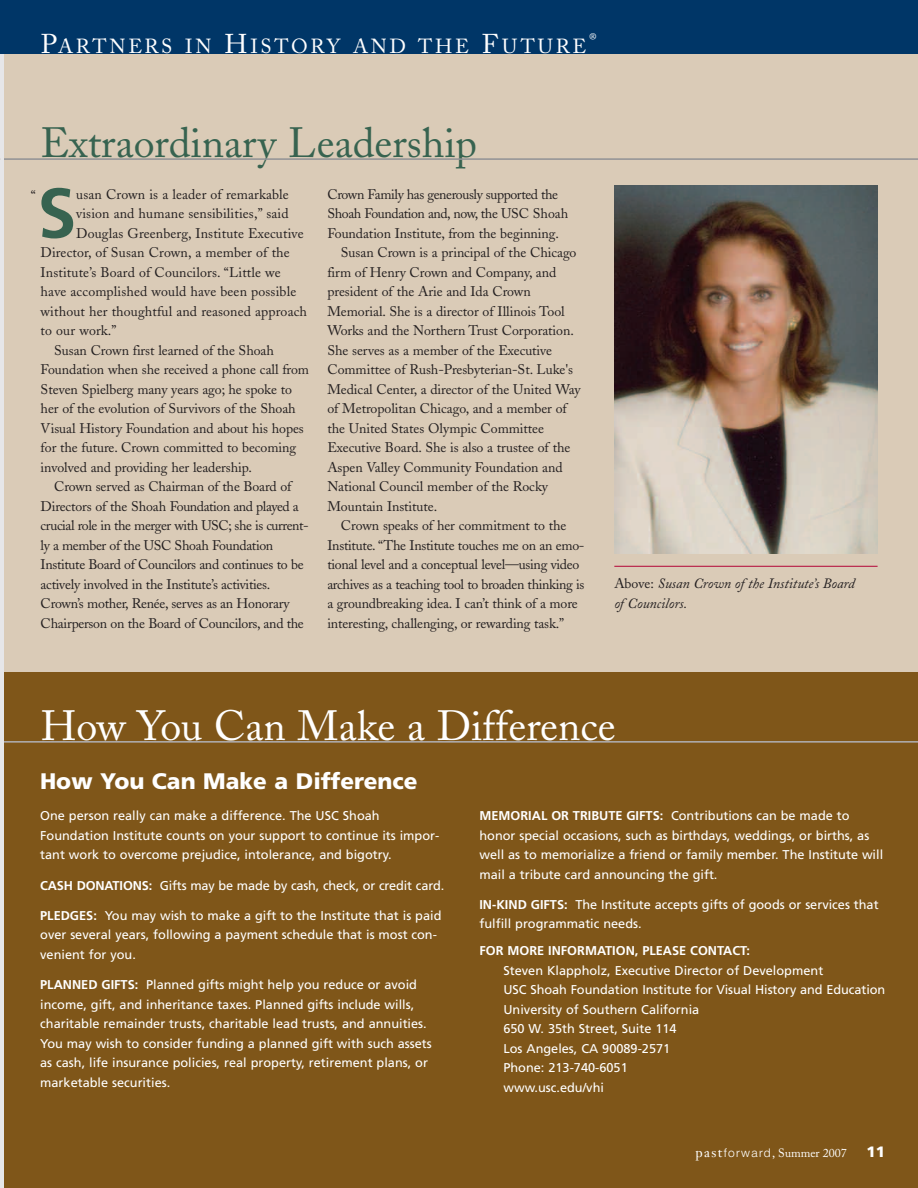
<style>
.page{position:relative;width:918px;height:1188px;background:#fff}
.page>*{position:absolute;margin:0;border:0;box-sizing:border-box;transform-origin:0 0}
.t1{font:700 70.2px "Frutiger";color:#376350}
.t2{font:42px "Adobe Caslon";color:#fff}
.t3{font:42px "Adobe Caslon";color:#376350}
.t4{font:900 22.5px "Frutiger";color:#fff}
.t5{font:20.25px "Adobe Caslon";letter-spacing:.135em;color:#fff}
.t6{font:900 15px "Frutiger";color:#fff}
.t7{font:italic 14.1px/19.5px "Adobe Caslon";color:#231f20}
.t8{font:13.8px "Adobe Caslon";letter-spacing:-.005em;color:#231f20}
.t9{font:13.8px "Adobe Caslon";letter-spacing:-.025em;color:#231f20}
.t10{font:13.8px "Adobe Caslon";letter-spacing:-.03em;color:#231f20}
.t11{font:13.5px "Adobe Caslon";color:#fff}
.t12{font:12.75px/19.5px "Frutiger";color:#fff}
.t13{font:700 12.75px "Frutiger";color:#fff}
.t14{font:12px "Adobe Caslon";color:#fff}
.s1{font-size:27px}
.s2{font-style:normal;font-size:13.8px}
.s3{font-weight:700}
.s4{font-family:"Janson Text";font-size:13.5px}
.s5{font-family:"Helvetica Neue";font-weight:300}
</style>
<div class="page">
<div style="left:0;top:40px;width:918px;height:640px;background:#dacbb7"></div>
<div style="left:0;top:672px;width:918px;height:516px;background:#7f5619"></div>
<hr style="left:0;top:158px;width:918px;height:2px;background:#919295">
<hr style="left:0;top:741px;width:918px;height:2px;background:#b0b0b5">
<img style="left:614px;top:185px;width:264px;height:369px">
<hr style="left:614px;top:566px;width:264px;height:1px;background:#b30437">
<hr style="left:0;top:32px;width:4px;height:1156px;background:#e6e6e8">
<div style="left:0;top:0;width:918px;height:54px;background:#003667"></div>
<h3 class="t5" style="left:41px;top:39px;width:547px"><span class="s1">P</span>ARTNERS IN <span class="s1">H</span>ISTORY AND THE <span class="s1">F</span>UTURE</h3>
<p class="t11" style="left:589px;top:34px;width:9px">®</p>
<h2 class="t3" style="left:40px;top:127px;width:438px">Extraordinary Leadership</h2>
<h1 class="t1" style="left:37px;top:185px;width:41px">S</h1>
<p class="t8" style="left:76px;top:189px;width:214px">usan Crown is a leader of remarkable</p>
<p class="t10" style="left:327px;top:189px;width:232px">Crown Family has generously supported the</p>
<p class="t10" style="left:327px;top:208px;width:242px">Shoah Foundation and, now, the USC Shoah</p>
<p class="t8" style="left:327px;top:228px;width:233px">Foundation Institute, from the beginning.</p>
<p class="t8" style="left:341px;top:247px;width:237px">Susan Crown is a principal of the Chicago</p>
<p class="t8" style="left:327px;top:267px;width:230px">firm of Henry Crown and Company, and</p>
<p class="t8" style="left:327px;top:286px;width:205px">president of the Arie and Ida Crown</p>
<p class="t8" style="left:327px;top:306px;width:239px">Memorial. She is a director of Illinois Tool</p>
<p class="t8" style="left:327px;top:325px;width:248px">Works and the Northern Trust Corporation.</p>
<p class="t8" style="left:327px;top:345px;width:226px">She serves as a member of the Executive</p>
<p class="t8" style="left:327px;top:364px;width:247px">Committee of Rush-Presbyterian-St. Luke's</p>
<p class="t8" style="left:327px;top:384px;width:255px">Medical Center, a director of the United Way</p>
<p class="t8" style="left:327px;top:403px;width:241px">of Metropolitan Chicago, and a member of</p>
<p class="t8" style="left:327px;top:423px;width:218px">the United States Olympic Committee</p>
<p class="t8" style="left:327px;top:442px;width:244px">Executive Board. She is also a trustee of the</p>
<p class="t8" style="left:327px;top:462px;width:237px">Aspen Valley Community Foundation and</p>
<p class="t8" style="left:327px;top:481px;width:222px">National Council member of the Rocky</p>
<p class="t8" style="left:327px;top:501px;width:111px">Mountain Institute.</p>
<p class="t8" style="left:341px;top:520px;width:227px">Crown speaks of her commitment to the</p>
<p class="t8" style="left:327px;top:540px;width:259px">Institute. “The Institute touches me on an emo-</p>
<p class="t8" style="left:327px;top:559px;width:254px">tional level and a conceptual level—using video</p>
<p class="t9" style="left:327px;top:579px;width:258px">archives as a teaching tool to broaden thinking is</p>
<p class="t8" style="left:327px;top:598px;width:252px">a groundbreaking idea. I can’t think of a more</p>
<p class="t8" style="left:327px;top:618px;width:238px">interesting, challenging, or rewarding task.”</p>
<p class="t8" style="left:31px;top:190px;width:6px">“</p>
<p class="t8" style="left:76px;top:208px;width:214px">vision and humane sensibilities,” said</p>
<p class="t8" style="left:76px;top:228px;width:229px">Douglas Greenberg, Institute Executive</p>
<p class="t8" style="left:41px;top:247px;width:251px">Director, of Susan Crown, a member of the</p>
<p class="t8" style="left:41px;top:267px;width:242px">Institute’s Board of Councilors. “Little we</p>
<p class="t8" style="left:41px;top:286px;width:257px">have accomplished would have been possible</p>
<p class="t8" style="left:41px;top:306px;width:268px">without her thoughtful and reasoned approach</p>
<p class="t8" style="left:41px;top:325px;width:77px">to our work.”</p>
<p class="t8" style="left:54px;top:345px;width:221px">Susan Crown first learned of the Shoah</p>
<p class="t8" style="left:41px;top:364px;width:270px">Foundation when she received a phone call from</p>
<p class="t8" style="left:41px;top:384px;width:253px">Steven Spielberg many years ago; he spoke to</p>
<p class="t8" style="left:41px;top:403px;width:257px">her of the evolution of Survivors of the Shoah</p>
<p class="t8" style="left:41px;top:423px;width:265px">Visual History Foundation and about his hopes</p>
<p class="t8" style="left:41px;top:442px;width:257px">for the future. Crown committed to becoming</p>
<p class="t8" style="left:41px;top:462px;width:213px">involved and providing her leadership.</p>
<p class="t8" style="left:54px;top:481px;width:239px">Crown served as Chairman of the Board of</p>
<p class="t9" style="left:41px;top:501px;width:260px">Directors of the Shoah Foundation and played a</p>
<p class="t10" style="left:41px;top:520px;width:270px">crucial role in the merger with USC; she is current-</p>
<p class="t9" style="left:41px;top:540px;width:234px">ly a member of the USC Shoah Foundation</p>
<p class="t9" style="left:41px;top:559px;width:265px">Institute Board of Councilors and continues to be</p>
<p class="t8" style="left:41px;top:579px;width:231px">actively involved in the Institute’s activities.</p>
<p class="t8" style="left:41px;top:598px;width:251px">Crown’s mother, Renée, serves as an Honorary</p>
<p class="t8" style="left:41px;top:618px;width:265px">Chairperson on the Board of Councilors, and the</p>
<p class="t7" style="left:614px;top:576px;width:242px"><span class="s2">Above:</span> Susan Crown of the Institute’s Board of Councilors.</p>
<h2 class="t2" style="left:41px;top:710px;width:576px">How You Can Make a Difference</h2>
<h3 class="t4" style="left:40px;top:772px;width:379px">How You Can Make a Difference</h3>
<p class="t12" style="left:40px;top:807px;width:401px">One person really can make a difference. The USC Shoah<br>Foundation Institute counts on your support to continue its impor&shy;tant work to overcome prejudice, intolerance, and bigotry.</p>
<p class="t12" style="left:40px;top:876px;width:406px"><span class="s3">CASH DONATIONS:</span> Gifts may be made by cash, check, or credit card.</p>
<p class="t12" style="left:40px;top:907px;width:403px"><span class="s3">PLEDGES:</span> You may wish to make a gift to the Institute that is paid over several years, following a payment schedule that is most con&shy;venient for you.</p>
<p class="t12" style="left:40px;top:976px;width:393px"><span class="s3">PLANNED GIFTS:</span> Planned gifts might help you reduce or avoid income, gift, and inheritance taxes. Planned gifts include wills, charitable remainder trusts, charitable lead trusts, and annuities.<br>You may wish to consider funding a planned gift with such assets as cash, life insurance policies, real property, retirement plans, or marketable securities.</p>
<p class="t12" style="left:479px;top:807px;width:405px"><span class="s3">MEMORIAL OR TRIBUTE GIFTS:</span> Contributions can be made to honor special occasions, such as birthdays, weddings, or births, as well as to memorialize a friend or family member. The Institute will mail a tribute card announcing the gift.</p>
<p class="t12" style="left:479px;top:896px;width:401px"><span class="s3">IN-KIND GIFTS:</span> The Institute accepts gifts of goods or services that fulfill programmatic needs.</p>
<p class="t13" style="left:479px;top:946px;width:272px">FOR MORE INFORMATION, PLEASE CONTACT:</p>
<p class="t12" style="left:503px;top:962px;width:383px">Steven Klappholz, Executive Director of Development<br>USC Shoah Foundation Institute for Visual History and Education University of Southern California<br>650 W. 35th Street, Suite 114<br>Los Angeles, CA 90089-2571<br>Phone: 213-740-6051<br>www.usc.edu/vhi</p>
<p class="t14" style="left:695px;top:1149px;width:153px"><span class="s4">past</span><span class="s5">forward</span>, Summer 2007</p>
<p class="t6" style="left:867px;top:1146px;width:20px">11</p>
</div>
